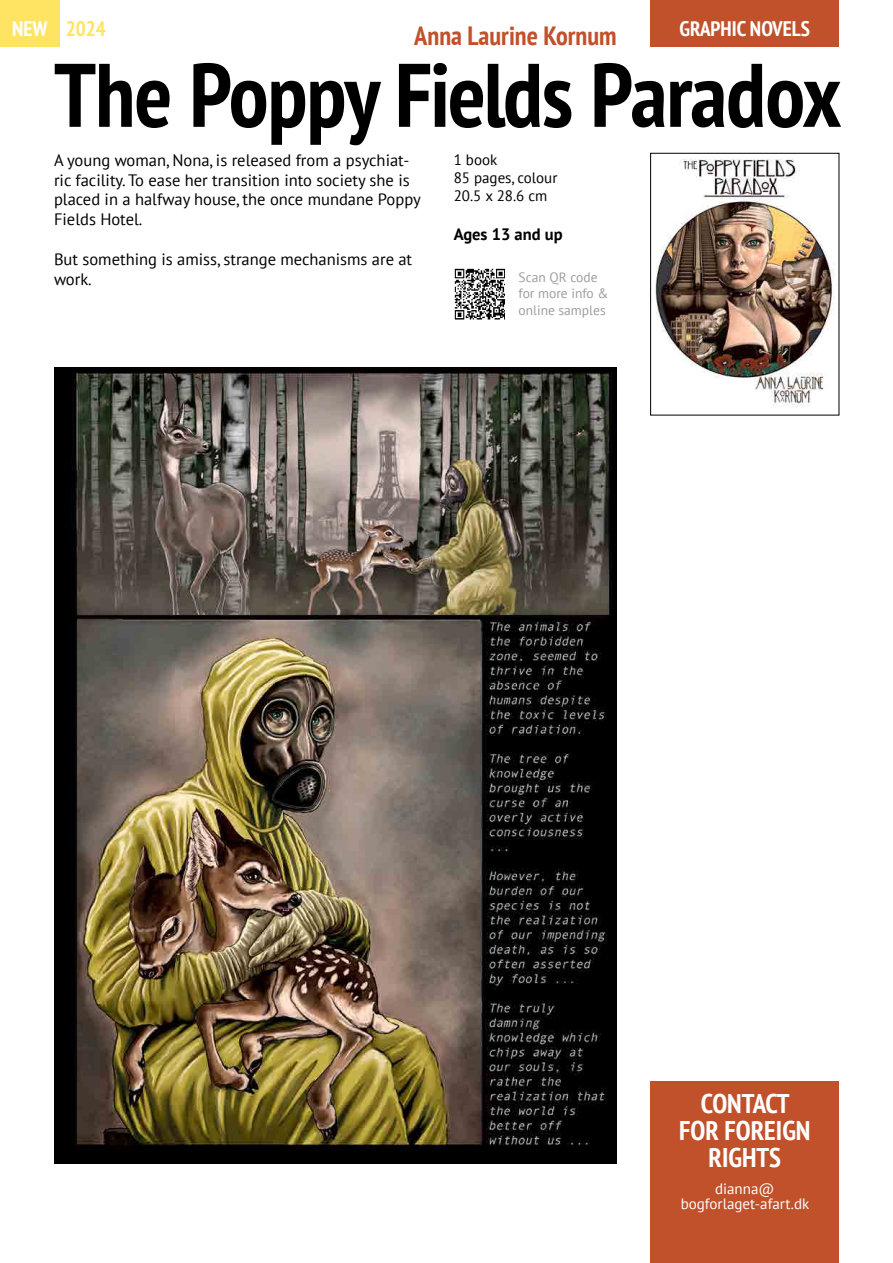
<style>
.page{position:relative;width:893px;height:1263px;background:#fff}
.page>*{position:absolute;margin:0;border:0;box-sizing:border-box;transform-origin:0 0}
.t1{font:700 condensed 90px "PT Sans";letter-spacing:-.02em;color:#000}
.t2{font:700 condensed 27px/27px "PT Sans";color:#fff;text-align:center}
.t3{font:700 condensed 26.4px "PT Sans";color:#c0512b}
.t4{font:700 condensed 21px "PT Sans";color:#fff}
.t5{font:700 condensed 21px "PT Sans";color:#ffe463}
.t6{font:16.5px/19.8px "PT Sans";color:#000}
.t7{font:700 16.5px "PT Sans";color:#000}
.t8{font:15px/18px "PT Sans";color:#000}
.t9{font:15px/15px "PT Sans";color:#fff;text-align:center}
.t10{font:13.5px/16.2px "PT Sans";color:#9d9d9c}
.s1{color:#fff}
</style>
<div class="page">
<div style="left:651px;top:1081px;width:188px;height:182px;background:#c0512b"></div>
<div style="left:651px;top:0;width:188px;height:47px;background:#c0512b"></div>
<div style="left:0;top:0;width:59px;height:47px;background:#ffe463"></div>
<img style="left:54px;top:368px;width:563px;height:796px">
<img style="left:655px;top:159px;width:180px;height:248px">
<div style="left:650px;top:153px;width:189px;height:262px;border:1px solid #000"></div>
<img style="left:455px;top:269px;width:50px;height:50px">
<p class="t5" style="left:12px;top:15px;width:95px"><span class="s1">NEW</span> 2024</p>
<h3 class="t3" style="left:414px;top:19px;width:204px">Anna Laurine Kornum</h3>
<p class="t4" style="left:680px;top:15px;width:132px">GRAPHIC NOVELS</p>
<h1 class="t1" style="left:54px;top:35px;width:789px">The Poppy Fields Paradox</h1>
<p class="t6" style="left:54px;top:150px;width:368px">A young woman, Nona, is released from a psychiat&shy;ric facility. To ease her transition into society she is placed in a halfway house, the once mundane Poppy Fields Hotel.</p>
<p class="t6" style="left:54px;top:249px;width:360px">But something is amiss, strange mechanisms are at work.</p>
<p class="t8" style="left:454px;top:150px;width:105px">1 book<br>85 pages, colour<br>20.5 x 28.6 cm</p>
<p class="t7" style="left:454px;top:224px;width:110px">Ages 13 and up</p>
<p class="t10" style="left:519px;top:269px;width:91px">Scan QR code for more info &amp; online samples</p>
<h2 class="t2" style="left:679px;top:1089px;width:133px">CONTACT<br>FOR FOREIGN<br>RIGHTS</h2>
<p class="t9" style="left:681px;top:1180px;width:130px">dianna@ bogforlaget-afart.dk</p>
</div>
